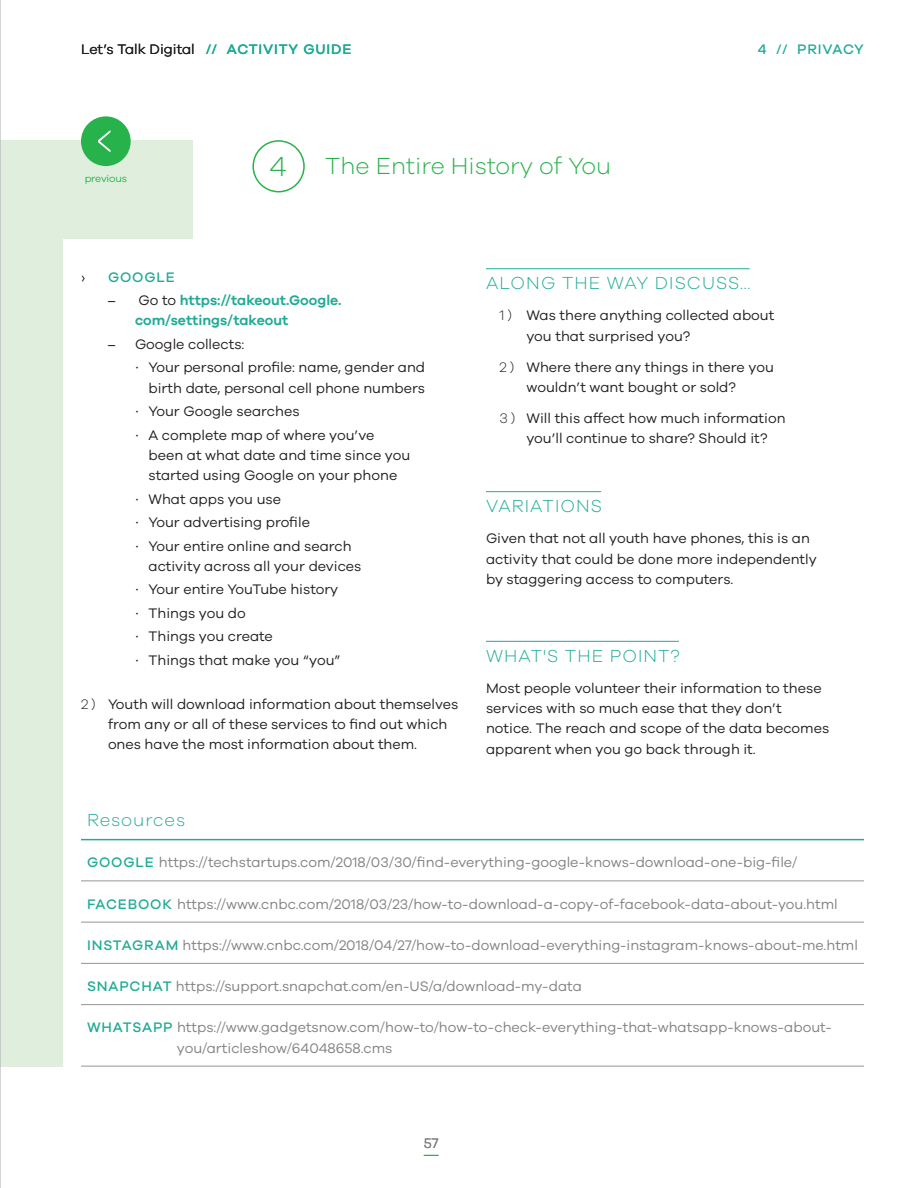
<style>
.page{position:relative;width:918px;height:1188px;background:#fff}
.page>*{position:absolute;margin:0;border:0;box-sizing:border-box;transform-origin:0 0}
.Activity_H1{font:300 28.5px "Galano Grotesque";color:#28b24b}
.Activity_cont{font:300 24px "Galano Grotesque";color:#28b24b}
.t1{font:300 18px "Galano Grotesque";letter-spacing:.06em;color:#20ab96}
.BodyCopy_10pt_Justif{font:14.25px/20.2px "Galano Grotesque";color:#231f20}
.BodyCopy_10pt_Justif-2{font:14.25px/20.2px "Galano Grotesque";color:#808285}
.t2{font:600 14.25px/20.2px "Galano Grotesque";color:#20ab96}
.t3{font:500 14.25px "Galano Grotesque";letter-spacing:.06em;color:#20ab96}
.t4{font:14.25px "Avenir";color:#231f20}
.t5{font:10.5px "Galano Grotesque";letter-spacing:-.02em;color:#28b24b}
.s1{font-weight:500;color:#20ab96}
.s2{font-family:"Avenir";font-weight:400;color:#231f20}
.s3{font-weight:400;color:#231f20}
.s4{font-family:"Avenir"}
.s5{font-weight:300}
</style>
<div class="page">
<div style="left:0;top:140px;width:193px;height:926px;background:#e0efdd"></div>
<div style="left:82px;top:117px;width:48px;height:48px;background:#28b24b;border-radius:50%"></div>
<div style="left:81px;top:116px;width:50px;height:50px;border:2px solid #28b24b;border-radius:50%"></div>
<svg style="left:98px;top:130px;width:13px;height:22px"></svg>
<svg style="left:424px;top:1155px;width:15px;height:1px"></svg>
<div style="left:252px;top:140px;width:53px;height:52px;border:2px solid #28b24b;border-radius:50%"></div>
<div style="left:63px;top:240px;width:216px;height:867px;background:#fff"></div>
<hr style="left:486px;top:641px;width:193px;height:1px;background:#20ab96">
<hr style="left:486px;top:491px;width:115px;height:1px;background:#20ab96">
<hr style="left:486px;top:268px;width:264px;height:1px;background:#20ab96">
<hr style="left:81px;top:880px;width:783px;height:1px;background:#939598">
<hr style="left:81px;top:922px;width:783px;height:1px;background:#939598">
<hr style="left:81px;top:963px;width:783px;height:1px;background:#939598">
<hr style="left:81px;top:1004px;width:783px;height:1px;background:#939598">
<hr style="left:81px;top:1066px;width:783px;height:1px;background:#939598">
<hr style="left:81px;top:839px;width:783px;height:1px;background:#20ab96">
<hr style="left:0;top:0;width:1px;height:1188px;background:#a8a9ad">
<p class="BodyCopy_10pt_Justif" style="left:81px;top:39px;width:272px">Let’s Talk Digital <span class="s1">// ACTIVITY GUIDE</span></p>
<p class="t5" style="left:85px;top:172px;width:44px">previous</p>
<p class="Activity_H1" style="left:269px;top:150px;width:19px">4</p>
<p class="Activity_cont" style="left:325px;top:151px;width:287px">The Entire History of You</p>
<p class="t3" style="left:758px;top:41px;width:106px">4 // PRIVACY</p>
<p class="t4" style="left:81px;top:268px;width:6px">›</p>
<p class="t3" style="left:108px;top:268px;width:68px">GOOGLE</p>
<p class="t2" style="left:135px;top:290px;width:208px;text-indent:-27px"><span class="s2">–</span> <span class="s3">Go to</span> https://takeout.Google. com/settings/takeout</p>
<p class="BodyCopy_10pt_Justif" style="left:108px;top:334px;width:138px"><span class="s4">–</span> Google collects:</p>
<p class="BodyCopy_10pt_Justif" style="left:135px;top:357px;width:292px;text-align:right"><span class="s4">·</span> Your personal profile: name, gender and birth date, personal cell phone numbers</p>
<p class="BodyCopy_10pt_Justif" style="left:135px;top:401px;width:166px"><span class="s4">·</span> Your Google searches</p>
<p class="BodyCopy_10pt_Justif" style="left:148px;top:424px;width:263px;text-indent:-14px"><span class="s4">·</span> A complete map of where you’ve been at what date and time since you started using Google on your phone</p>
<p class="BodyCopy_10pt_Justif" style="left:135px;top:488px;width:148px"><span class="s4">·</span> What apps you use</p>
<p class="BodyCopy_10pt_Justif" style="left:135px;top:512px;width:177px"><span class="s4">·</span> Your advertising profile</p>
<p class="BodyCopy_10pt_Justif" style="left:148px;top:535px;width:214px;text-indent:-14px"><span class="s4">·</span> Your entire online and search activity across all your devices</p>
<p class="BodyCopy_10pt_Justif" style="left:135px;top:579px;width:205px"><span class="s4">·</span> Your entire YouTube history</p>
<p class="BodyCopy_10pt_Justif" style="left:135px;top:602px;width:112px"><span class="s4">·</span> Things you do</p>
<p class="BodyCopy_10pt_Justif" style="left:135px;top:626px;width:139px"><span class="s4">·</span> Things you create</p>
<p class="BodyCopy_10pt_Justif" style="left:135px;top:649px;width:207px"><span class="s4">·</span> Things that make you “you”</p>
<p class="BodyCopy_10pt_Justif" style="left:108px;top:693px;width:352px;text-indent:-27px"><span class="s5">2 )</span> Youth will download information about themselves from any or all of these services to find out which ones have the most information about them.</p>
<h3 class="t1" style="left:486px;top:273px;width:266px">ALONG THE WAY DISCUSS…</h3>
<p class="BodyCopy_10pt_Justif" style="left:526px;top:305px;width:249px;text-indent:-27px"><span class="s5">1 )</span> Was there anything collected about you that surprised you?</p>
<p class="BodyCopy_10pt_Justif" style="left:526px;top:356px;width:249px;text-indent:-27px"><span class="s5">2 )</span> Where there any things in there you wouldn’t want bought or sold?</p>
<p class="BodyCopy_10pt_Justif" style="left:526px;top:408px;width:261px;text-indent:-27px"><span class="s5">3 )</span> Will this affect how much information you’ll continue to share? Should it?</p>
<h3 class="t1" style="left:486px;top:495px;width:118px">VARIATIONS</h3>
<p class="BodyCopy_10pt_Justif" style="left:486px;top:528px;width:332px">Given that not all youth have phones, this is an activity that could be done more independently by staggering access to computers.</p>
<h3 class="t1" style="left:486px;top:645px;width:195px">WHAT'S THE POINT?</h3>
<p class="BodyCopy_10pt_Justif" style="left:486px;top:678px;width:345px">Most people volunteer their information to these services with so much ease that they don’t notice. The reach and scope of the data becomes apparent when you go back through it.</p>
<h3 class="t1" style="left:87px;top:809px;width:100px">Resources</h3>
<p class="BodyCopy_10pt_Justif-2" style="left:87px;top:852px;width:712px"><span class="s1">GOO GLE</span> https://techstartups.com/2018/03/30/find-everything-google-knows-download-one-big-file/</p>
<p class="BodyCopy_10pt_Justif-2" style="left:87px;top:893px;width:752px"><span class="s1">FAC EBOO K</span> https://www.cnbc.com/2018/03/23/how-to-download-a-copy-of-facebook-data-about-you.html</p>
<p class="BodyCopy_10pt_Justif-2" style="left:87px;top:935px;width:772px"><span class="s1">IN STAGRAM</span> https://www.cnbc.com/2018/04/27/how-to-download-everything-instagram-knows-about-me.html</p>
<p class="BodyCopy_10pt_Justif-2" style="left:87px;top:976px;width:496px"><span class="s1">SN APCH AT</span> https://support.snapchat.com/en-US/a/download-my-data</p>
<p class="BodyCopy_10pt_Justif-2" style="left:177px;top:1017px;width:656px;text-indent:-90px"><span class="s1">WH ATSAPP</span> https://www.gadgetsnow.com/how-to/how-to-check-everything-that-whatsapp-knows-about&shy;you/articleshow/64048658.cms</p>
<p class="BodyCopy_10pt_Justif-2" style="left:424px;top:1133px;width:16px">57</p>
</div>
